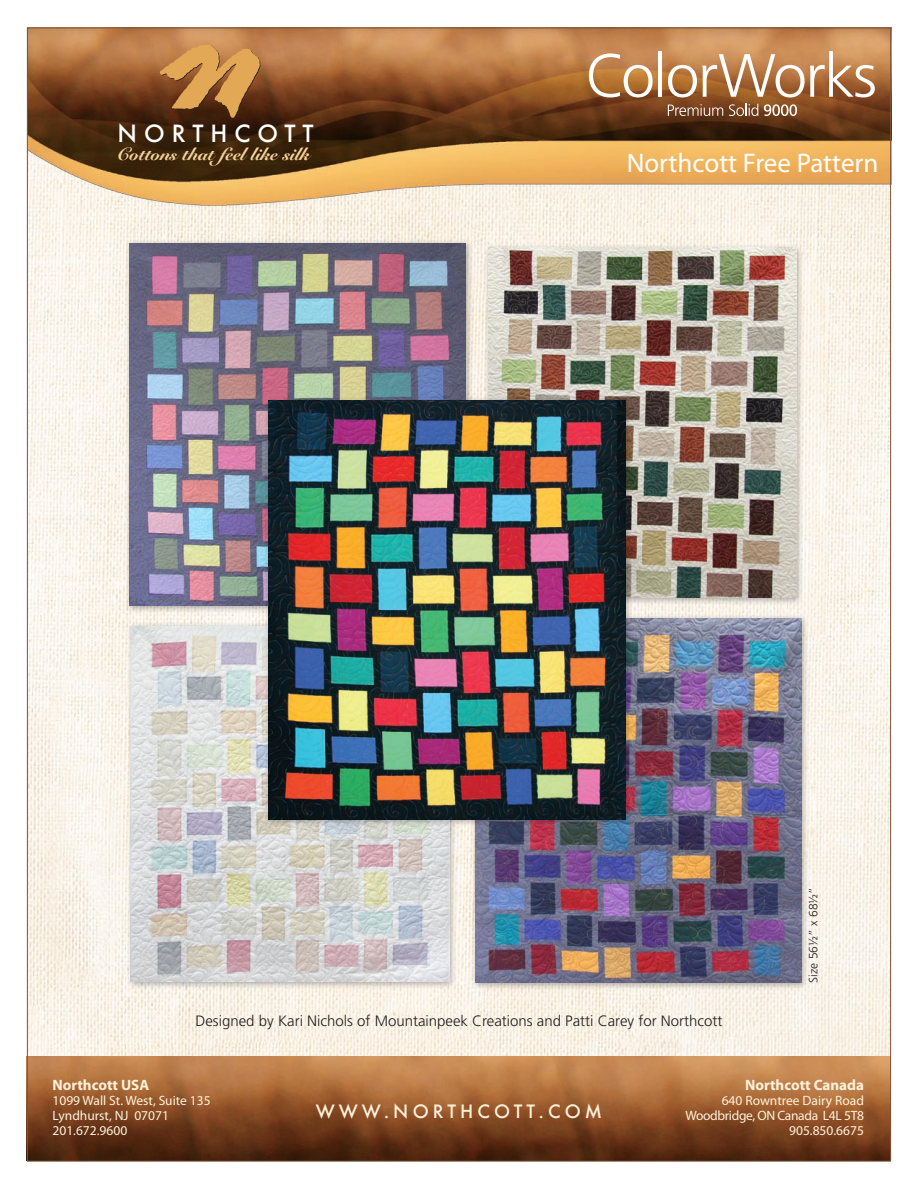
<style>
.page{position:relative;width:918px;height:1188px;background:#fff}
.page>*{position:absolute;margin:0;border:0;box-sizing:border-box;transform-origin:0 0}
.t1{font:27px "Myriad Pro";color:#fff}
.t2{font:500 23.1px "Futura";letter-spacing:.3em;color:#fff}
.t3{font:500 18px "Futura";letter-spacing:.225em;color:#fef1d9}
.t4{font:900 17.85px "Snell Roundhand";color:#f5d29c}
.t5{font:300 15px "Frutiger";color:#231f20}
.t6{font:700 15px "Myriad Pro";color:#fef1d9}
.t7{font:13.5px/15px "Myriad Pro";color:#fef1d9}
.t8{font:300 12px "Frutiger";color:#231f20}
</style>
<div class="page">
<img style="left:29px;top:239px;width:860px;height:817px">
<img style="left:27px;top:27px;width:864px;height:212px">
<svg style="left:160px;top:45px;width:101px;height:74px;background:#ab763c"></svg>
<img style="left:26px;top:1056px;width:863px;height:105px">
<div style="left:126px;top:622px;width:331px;height:367px;background:#231f20;opacity:.35"></div>
<img style="left:131px;top:627px;width:319px;height:355px">
<div style="left:471px;top:614px;width:338px;height:376px;background:#231f20;opacity:.35"></div>
<img style="left:476px;top:619px;width:325px;height:364px">
<div style="left:484px;top:243px;width:320px;height:363px;background:#231f20;opacity:.35"></div>
<img style="left:488px;top:248px;width:308px;height:350px">
<div style="left:124px;top:238px;width:349px;height:376px;background:#231f20;opacity:.35"></div>
<img style="left:129px;top:243px;width:337px;height:363px">
<div style="left:264px;top:396px;width:369px;height:431px;background:#231f20;opacity:.35"></div>
<img style="left:268px;top:400px;width:357px;height:419px">
<svg style="left:589px;top:53px;width:64px;height:44px"></svg>
<hr style="left:658px;top:51px;width:4px;height:46px;background:#fff">
<svg style="left:668px;top:51px;width:207px;height:46px"></svg>
<svg style="left:668px;top:104px;width:55px;height:12px"></svg>
<svg style="left:729px;top:104px;width:29px;height:12px"></svg>
<svg style="left:764px;top:104px;width:33px;height:12px"></svg>
<h2 class="t2" style="left:117px;top:118px;width:198px">NORTHCOTT</h2>
<h3 class="t4" style="left:117px;top:143px;width:195px">Cottons that feel like silk</h3>
<h1 class="t1" style="left:627px;top:146px;width:253px">Northcott Free Pattern</h1>
<p class="t8" style="left:807px;top:982px;width:97px;rotate:-90deg">Size 56½” x 68½”</p>
<p class="t5" style="left:195px;top:1012px;width:529px">Designed by Kari Nichols of Mountainpeek Creations and Patti Carey for Northcott</p>
<p class="t6" style="left:52px;top:1076px;width:98px">Northcott USA</p>
<p class="t7" style="left:52px;top:1093px;width:160px">1099 Wall St. West, Suite 135<br>Lyndhurst, NJ 07071<br>201.672.9600</p>
<h3 class="t3" style="left:316px;top:1099px;width:288px">WWW.NORTHCOTT.COM</h3>
<p class="t6" style="left:745px;top:1076px;width:120px">Northcott Canada</p>
<p class="t7" style="left:685px;top:1093px;width:180px;text-align:right">640 Rowntree Dairy Road<br>Woodbridge, ON Canada L4L 5T8<br>905.850.6675</p>
</div>
